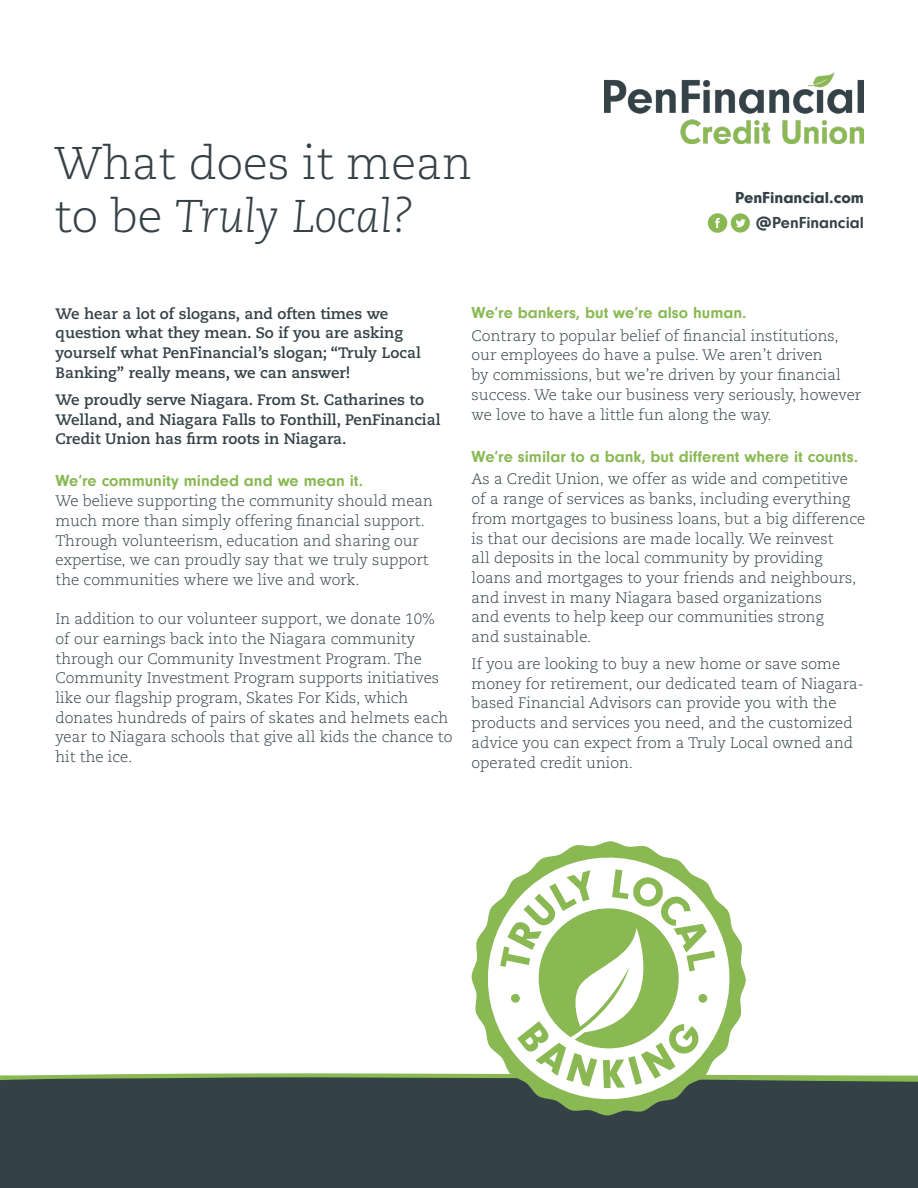
<style>
.page{position:relative;width:918px;height:1188px;background:#fff}
.page>*{position:absolute;margin:0;border:0;box-sizing:border-box;transform-origin:0 0}
.t1{font:300 45.75px/53.8px "Caecilia LT Std";color:#344147}
.Name{font:700 16.5px "Neuzeit Gro";color:#8ab853}
.t2{font:900 16.5px "Neuzeit Gro";color:#344147}
.t3{font:700 16.5px "Neuzeit Gro";color:#344147}
.Contact{font:300 15.15px/19.6px "Caecilia LT Std";color:#344147}
.Contact-2{font:700 15.15px/19.6px "Caecilia LT Std";color:#344147}
.s1{font-style:italic}
</style>
<div class="page">
<div style="left:0;top:1077px;width:918px;height:111px;background:#344147"></div>
<svg style="left:708px;top:213px;width:42px;height:20px"></svg>
<img style="left:604px;top:73px;width:260px;height:70px">
<svg style="left:531px;top:841px;width:156px;height:275px"></svg>
<svg style="left:0;top:869px;width:918px;height:219px"></svg>
<p class="t1" style="left:54px;top:137px;width:420px">What does it mean to be <span class="s1">Truly Local?</span></p>
<p class="t2" style="left:735px;top:188px;width:130px">PenFinancial.com</p>
<p class="t3" style="left:755px;top:213px;width:110px">@PenFinancial</p>
<p class="Contact-2" style="left:56px;top:304px;width:367px">We hear a lot of slogans, and often times we question what they mean. So if you are asking yourself what PenFinancial’s slogan; “Truly Local Banking” really means, we can answer!</p>
<p class="Contact-2" style="left:56px;top:390px;width:386px">We proudly serve Niagara. From St. Catharines to<br>Welland, and Niagara Falls to Fonthill, PenFinancial<br>Credit Union has firm roots in Niagara.</p>
<p class="Name" style="left:56px;top:472px;width:309px">We’re community minded and we mean it.</p>
<p class="Contact" style="left:56px;top:491px;width:379px">We believe supporting the community should mean much more than simply offering financial support.<br>Through volunteerism, education and sharing our expertise, we can proudly say that we truly support the communities where we live and work.</p>
<p class="Contact" style="left:56px;top:610px;width:398px">In addition to our volunteer support, we donate 10% of our earnings back into the Niagara community through our Community Investment Program. The Community Investment Program supports initiatives like our flagship program, Skates For Kids, which donates hundreds of pairs of skates and helmets each year to Niagara schools that give all kids the chance to hit the ice.</p>
<p class="Name" style="left:472px;top:303px;width:276px">We’re bankers, but we’re also human.</p>
<p class="Contact" style="left:472px;top:326px;width:391px">Contrary to popular belief of financial institutions, our employees do have a pulse. We aren’t driven<br>by commissions, but we’re driven by your financial success. We take our business very seriously, however we love to have a little fun along the way.</p>
<p class="Name" style="left:472px;top:447px;width:388px">We’re similar to a bank, but different where it counts.</p>
<p class="Contact" style="left:472px;top:470px;width:395px">As a Credit Union, we offer as wide and competitive of a range of services as banks, including everything from mortgages to business loans, but a big difference is that our decisions are made locally. We reinvest<br>all deposits in the local community by providing loans and mortgages to your friends and neighbours, and invest in many Niagara based organizations<br>and events to help keep our communities strong<br>and sustainable.</p>
<p class="Contact" style="left:472px;top:654px;width:394px">If you are looking to buy a new home or save some money for retirement, our dedicated team of Niagara&shy;based Financial Advisors can provide you with the products and services you need, and the customized advice you can expect from a Truly Local owned and operated credit union.</p>
</div>
